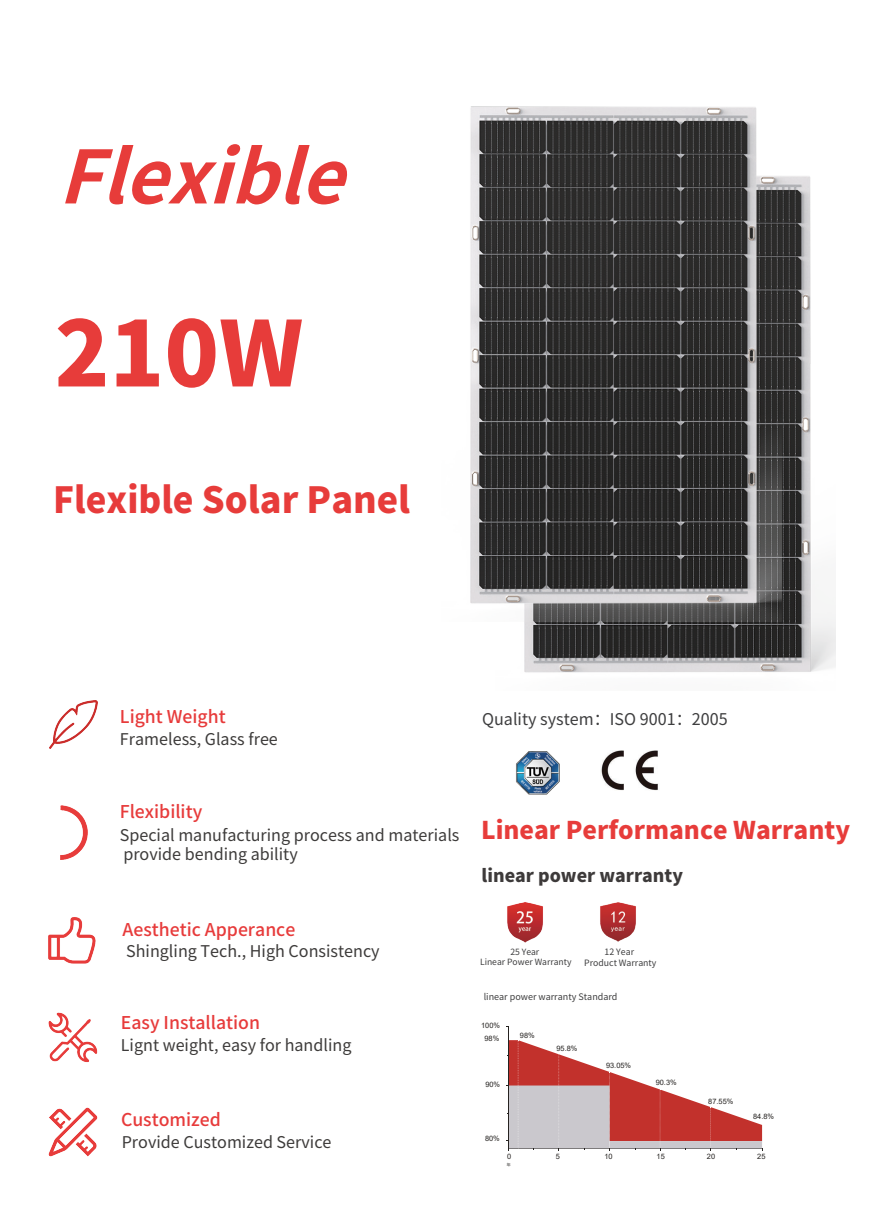
<style>
.page{position:relative;width:893px;height:1212px;background:#fff}
.page>*{position:absolute;margin:0;border:0;box-sizing:border-box;transform-origin:0 0}
.t1{font:800 90px "Source Han Sans CN";color:#e73c3a}
.t2{font:italic 700 73.2px "Source Han Sans CN";color:#e73c3a}
.t3{font:800 36px "Source Han Sans CN";color:#e73c3a}
.t4{font:800 24.45px "Source Han Sans CN";color:#e73c3a}
.t5{font:500 17.55px "Source Han Sans CN";color:#e73b3b}
.t6{font:800 17.55px "Source Han Sans CN";color:#3d3a3a}
.t7{font:16.2px/19.4px "Source Han Sans CN";color:#3d3b3a}
.t8{font:16.2px "Source Han Sans CN";color:#3e3e3f}
.t9{font:9px "Source Han Sans CN";color:#3e3e3f}
.t10{font:8.7px/10.5px "Source Han Sans CN";color:#3e3e3f;text-align:center}
.t11{font:8.55px/10.4px "Source Han Sans CN";color:#3e3e3f;text-align:center}
.t12{font:7.35px/13.4px "Arial";color:#252220;text-align:center}
.t13{font:3.9px "Microsoft Ya Hei";color:#252220}
.s1{color:#e73b3b}
</style>
<div class="page">
<img style="left:601px;top:750px;width:57px;height:41px">
<img style="left:516px;top:751px;width:44px;height:44px">
<img style="left:48px;top:1012px;width:50px;height:50px">
<img style="left:48px;top:1107px;width:49px;height:50px">
<img style="left:60px;top:806px;width:27px;height:53px">
<img style="left:50px;top:701px;width:47px;height:47px">
<img style="left:48px;top:917px;width:48px;height:47px">
<img style="left:524px;top:176px;width:311px;height:497px">
<img style="left:470px;top:106px;width:312px;height:515px">
<img style="left:507px;top:902px;width:36px;height:41px">
<img style="left:600px;top:902px;width:36px;height:40px">
<hr style="left:508px;top:1027px;width:1px;height:122px;background:#252220">
<svg style="left:506px;top:1040px;width:257px;height:111px"></svg>
<h2 class="t2" style="left:58px;top:135px;width:342px">Flexible</h2>
<h1 class="t1" style="left:55px;top:303px;width:250px">210W</h1>
<h3 class="t3" style="left:53px;top:480px;width:358px"><span class="s1">Flexible</span> Solar Panel</h3>
<p class="t5" style="left:120px;top:706px;width:107px">Light Weight</p>
<p class="t7" style="left:120px;top:730px;width:159px">Frameless, Glass free</p>
<p class="t8" style="left:482px;top:710px;width:247px">Quality system：ISO 9001：2005</p>
<p class="t5" style="left:120px;top:802px;width:84px">Flexibility</p>
<p class="t7" style="left:120px;top:825px;width:341px">Special manufacturing process and materials provide bending ability</p>
<p class="t5" style="left:123px;top:920px;width:174px">Aesthetic Apperance</p>
<p class="t7" style="left:126px;top:942px;width:255px">Shingling Tech., High Consistency</p>
<p class="t5" style="left:121px;top:1012px;width:141px">Easy Installation</p>
<p class="t7" style="left:121px;top:1036px;width:232px">Lignt weight, easy for handling</p>
<p class="t5" style="left:121px;top:1109px;width:101px">Customized</p>
<p class="t7" style="left:122px;top:1133px;width:211px">Provide Customized Service</p>
<h3 class="t4" style="left:481px;top:816px;width:370px">Linear Performance Warranty</h3>
<p class="t6" style="left:482px;top:865px;width:203px">linear power warranty</p>
<p class="t11" style="left:480px;top:947px;width:93px">25 Year<br>Linear Power Warranty</p>
<p class="t10" style="left:584px;top:947px;width:74px">12 Year<br>Product Warranty</p>
<p class="t9" style="left:484px;top:991px;width:135px">linear power warranty Standard</p>
<p class="t12" style="left:481px;top:1018px;width:20px">100%<br>98%</p>
<p class="t12" style="left:520px;top:1029px;width:16px">98%</p>
<p class="t12" style="left:556px;top:1041px;width:23px">95.8%</p>
<p class="t12" style="left:606px;top:1059px;width:27px">93.05%</p>
<p class="t12" style="left:656px;top:1076px;width:23px">90.3%</p>
<p class="t12" style="left:485px;top:1077px;width:16px">90%</p>
<p class="t12" style="left:485px;top:1132px;width:16px">80%</p>
<p class="t12" style="left:708px;top:1094px;width:27px">87.55%</p>
<p class="t12" style="left:753px;top:1109px;width:23px">84.8%</p>
<p class="t12" style="left:507px;top:1149px;width:6px">0</p>
<p class="t12" style="left:556px;top:1149px;width:6px">5</p>
<p class="t12" style="left:604px;top:1149px;width:10px">10</p>
<p class="t12" style="left:656px;top:1149px;width:10px">15</p>
<p class="t12" style="left:707px;top:1149px;width:10px">20</p>
<p class="t12" style="left:757px;top:1149px;width:10px">25</p>
<p class="t13" style="left:507px;top:1162px;width:5px">年</p>
</div>
